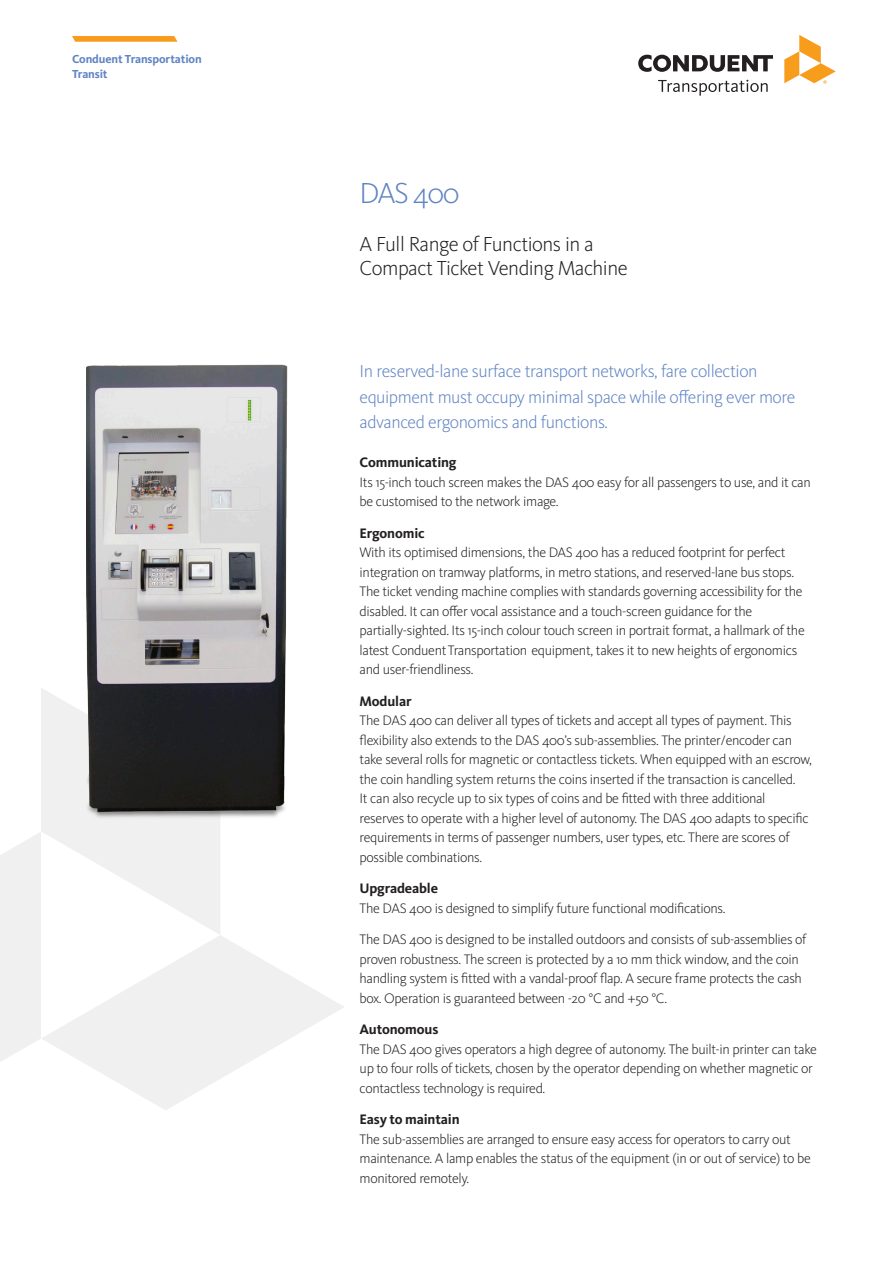
<style>
.page{position:relative;width:893px;height:1263px;background:#fff}
.page>*{position:absolute;margin:0;border:0;box-sizing:border-box;transform-origin:0 0}
.Cover_title_-_blue{font:300 30px "Kievit Pro";letter-spacing:-.055em;color:#5f84c3}
.Cover_subhead{font:300 21px "Kievit Pro";letter-spacing:-.025em;color:#231f20}
.Cover_intro_text_-_b{font:300 18px/25.5px "Kievit Pro";letter-spacing:-.025em;color:#5f84c3}
.Body_text{font:300 14.25px/19.5px "Kievit Pro";letter-spacing:-.025em;color:#231f20}
.Subhead_text{font:700 14.25px "Kievit Pro";letter-spacing:-.01em;color:#231f20}
.Business_category{font:700 12px "Kievit Pro";letter-spacing:-.01em;color:#5f84c3}
</style>
<div class="page">
<svg style="left:109px;top:935px;width:235px;height:175px"></svg>
<svg style="left:0;top:688px;width:220px;height:389px"></svg>
<svg style="left:72px;top:36px;width:105px;height:6px"></svg>
<img style="left:86px;top:364px;width:202px;height:480px">
<svg style="left:638px;top:55px;width:135px;height:17px"></svg>
<svg style="left:658px;top:80px;width:110px;height:16px"></svg>
<svg style="left:784px;top:35px;width:52px;height:49px"></svg>
<p class="Business_category" style="left:72px;top:52px;width:131px">Conduent Transportation</p>
<p class="Business_category" style="left:72px;top:67px;width:37px">Transit</p>
<p class="Cover_title_-_blue" style="left:360px;top:175px;width:102px">DAS 400</p>
<p class="Cover_subhead" style="left:360px;top:231px;width:236px">A Full Range of Functions in a</p>
<p class="Cover_subhead" style="left:360px;top:255px;width:270px">Compact Ticket Vending Machine</p>
<p class="Cover_intro_text_-_b" style="left:360px;top:359px;width:437px">In reserved-lane surface transport networks, fare collection equipment must occupy minimal space while offering ever more advanced ergonomics and functions.</p>
<p class="Subhead_text" style="left:360px;top:454px;width:98px">Communicating</p>
<p class="Body_text" style="left:360px;top:472px;width:453px">Its 15-inch touch screen makes the DAS 400 easy for all passengers to use, and it can be customised to the network image.</p>
<p class="Subhead_text" style="left:360px;top:525px;width:67px">Ergonomic</p>
<p class="Body_text" style="left:360px;top:543px;width:447px">With its optimised dimensions, the DAS 400 has a reduced footprint for perfect integration on tramway platforms, in metro stations, and reserved-lane bus stops.<br>The ticket vending machine complies with standards governing accessibility for the disabled. It can offer vocal assistance and a touch-screen guidance for the partially-sighted. Its 15-inch colour touch screen in portrait format, a hallmark of the latest ConduentTransportation equipment, takes it to new heights of ergonomics and user-friendliness.</p>
<p class="Subhead_text" style="left:360px;top:693px;width:53px">Modular</p>
<p class="Body_text" style="left:360px;top:711px;width:454px">The DAS 400 can deliver all types of tickets and accept all types of payment. This flexibility also extends to the DAS 400’s sub-assemblies. The printer/encoder can take several rolls for magnetic or contactless tickets. When equipped with an escrow, the coin handling system returns the coins inserted if the transaction is cancelled.<br>It can also recycle up to six types of coins and be fitted with three additional reserves to operate with a higher level of autonomy. The DAS 400 adapts to specific requirements in terms of passenger numbers, user types, etc. There are scores of possible combinations.</p>
<p class="Subhead_text" style="left:360px;top:880px;width:80px">Upgradeable</p>
<p class="Body_text" style="left:360px;top:898px;width:367px">The DAS 400 is designed to simplify future functional modifications.</p>
<p class="Body_text" style="left:360px;top:930px;width:448px">The DAS 400 is designed to be installed outdoors and consists of sub-assemblies of proven robustness. The screen is protected by a 10 mm thick window, and the coin handling system is fitted with a vandal-proof flap. A secure frame protects the cash box. Operation is guaranteed between -20 °C and +50 °C.</p>
<p class="Subhead_text" style="left:360px;top:1021px;width:80px">Autonomous</p>
<p class="Body_text" style="left:360px;top:1039px;width:459px">The DAS 400 gives operators a high degree of autonomy. The built-in printer can take up to four rolls of tickets, chosen by the operator depending on whether magnetic or contactless technology is required.</p>
<p class="Subhead_text" style="left:360px;top:1111px;width:102px">Easy to maintain</p>
<p class="Body_text" style="left:360px;top:1129px;width:453px">The sub-assemblies are arranged to ensure easy access for operators to carry out maintenance. A lamp enables the status of the equipment (in or out of service) to be monitored remotely.</p>
</div>
